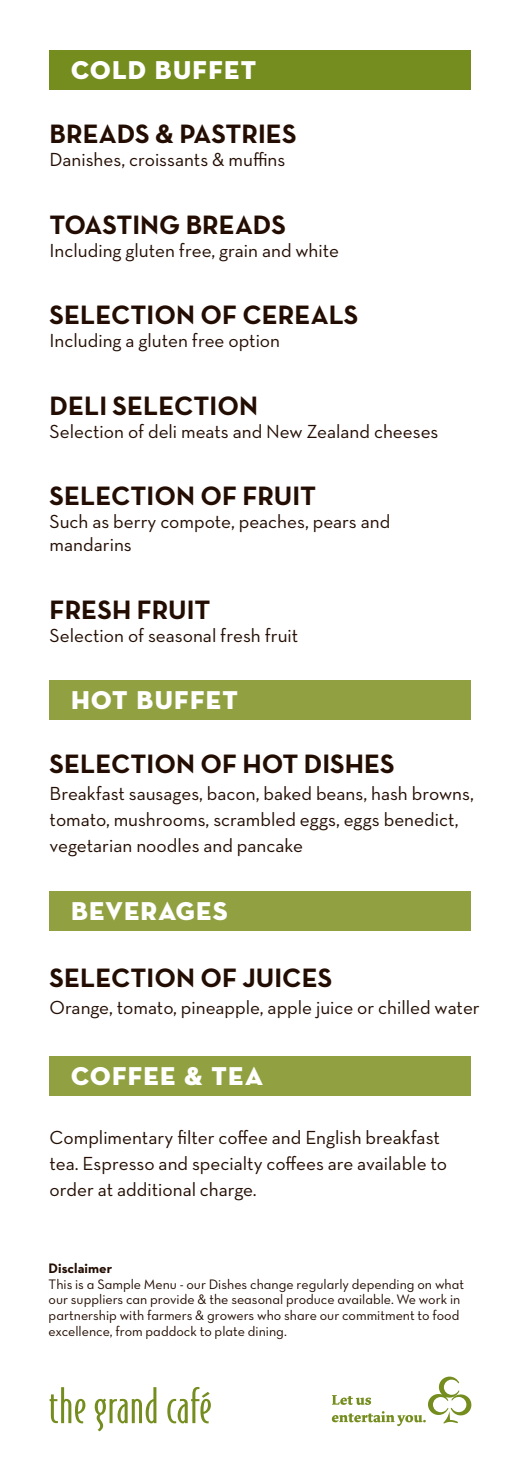
<style>
.page{position:relative;width:521px;height:1474px;background:#fff}
.page>*{position:absolute;margin:0;border:0;box-sizing:border-box;transform-origin:0 0}
.t1{font:27.12px "Neutra Text TF Bold Alt";color:#230d02}
.t2{font:26.25px "Neutra Disp Titling";letter-spacing:.05em;color:#fff}
.t3{font:19.25px/26.2px "Neutra Text TF";color:#230d02}
.t4{font:14px/15.8px "Neutra Text TF Book Alt";color:#230d02}
.t5{font:700 14px "Neutra Text TF";color:#230d02}
</style>
<div class="page">
<svg style="left:332px;top:1376px;width:140px;height:49px"></svg>
<svg style="left:50px;top:1386px;width:161px;height:45px"></svg>
<div style="left:50px;top:50px;width:421px;height:39px;background:#748d1e"></div>
<div style="left:50px;top:680px;width:421px;height:39px;background:#91a141"></div>
<div style="left:50px;top:891px;width:421px;height:40px;background:#91a141"></div>
<div style="left:50px;top:1055px;width:421px;height:40px;background:#91a141"></div>
<h2 class="t2" style="left:71px;top:53px;width:186px">COLD BUFFET</h2>
<h1 class="t1" style="left:50px;top:117px;width:248px">BREADS &amp; PASTRIES</h1>
<p class="t3" style="left:50px;top:146px;width:237px">Danishes, croissants &amp; muffins</p>
<h1 class="t1" style="left:50px;top:207px;width:238px">TOASTING BREADS</h1>
<p class="t3" style="left:50px;top:237px;width:291px">Including gluten free, grain and white</p>
<h1 class="t1" style="left:50px;top:298px;width:310px">SELECTION OF CEREALS</h1>
<p class="t3" style="left:50px;top:327px;width:232px">Including a gluten free option</p>
<h1 class="t1" style="left:50px;top:388px;width:210px">DELI SELECTION</h1>
<p class="t3" style="left:50px;top:417px;width:390px">Selection of deli meats and New Zealand cheeses</p>
<h1 class="t1" style="left:50px;top:479px;width:268px">SELECTION OF FRUIT</h1>
<p class="t3" style="left:50px;top:509px;width:342px;line-height:23.1px">Such as berry compote, peaches, pears and mandarins</p>
<h1 class="t1" style="left:50px;top:592px;width:162px">FRESH FRUIT</h1>
<p class="t3" style="left:50px;top:621px;width:250px">Selection of seasonal fresh fruit</p>
<h2 class="t2" style="left:71px;top:683px;width:168px">HOT BUFFET</h2>
<h1 class="t1" style="left:50px;top:747px;width:347px">SELECTION OF HOT DISHES</h1>
<p class="t3" style="left:50px;top:779px;width:426px">Breakfast sausages, bacon, baked beans, hash browns, tomato, mushrooms, scrambled eggs, eggs benedict, vegetarian noodles and pancake</p>
<h2 class="t2" style="left:71px;top:895px;width:158px">BEVERAGES</h2>
<h1 class="t1" style="left:50px;top:961px;width:284px">SELECTION OF JUICES</h1>
<p class="t3" style="left:50px;top:993px;width:432px">Orange, tomato, pineapple, apple juice or chilled water</p>
<h2 class="t2" style="left:71px;top:1059px;width:193px">COFFEE &amp; TEA</h2>
<p class="t3" style="left:50px;top:1123px;width:399px">Complimentary filter coffee and English breakfast tea. Espresso and specialty coffees are available to order at additional charge.</p>
<p class="t5" style="left:49px;top:1259px;width:65px">Disclaimer</p>
<p class="t4" style="left:49px;top:1275px;width:417px">This is a Sample Menu - our Dishes change regularly depending on what our suppliers can provide &amp; the seasonal produce available. We work in partnership with farmers &amp; growers who share our commitment to food excellence, from paddock to plate dining.</p>
</div>
